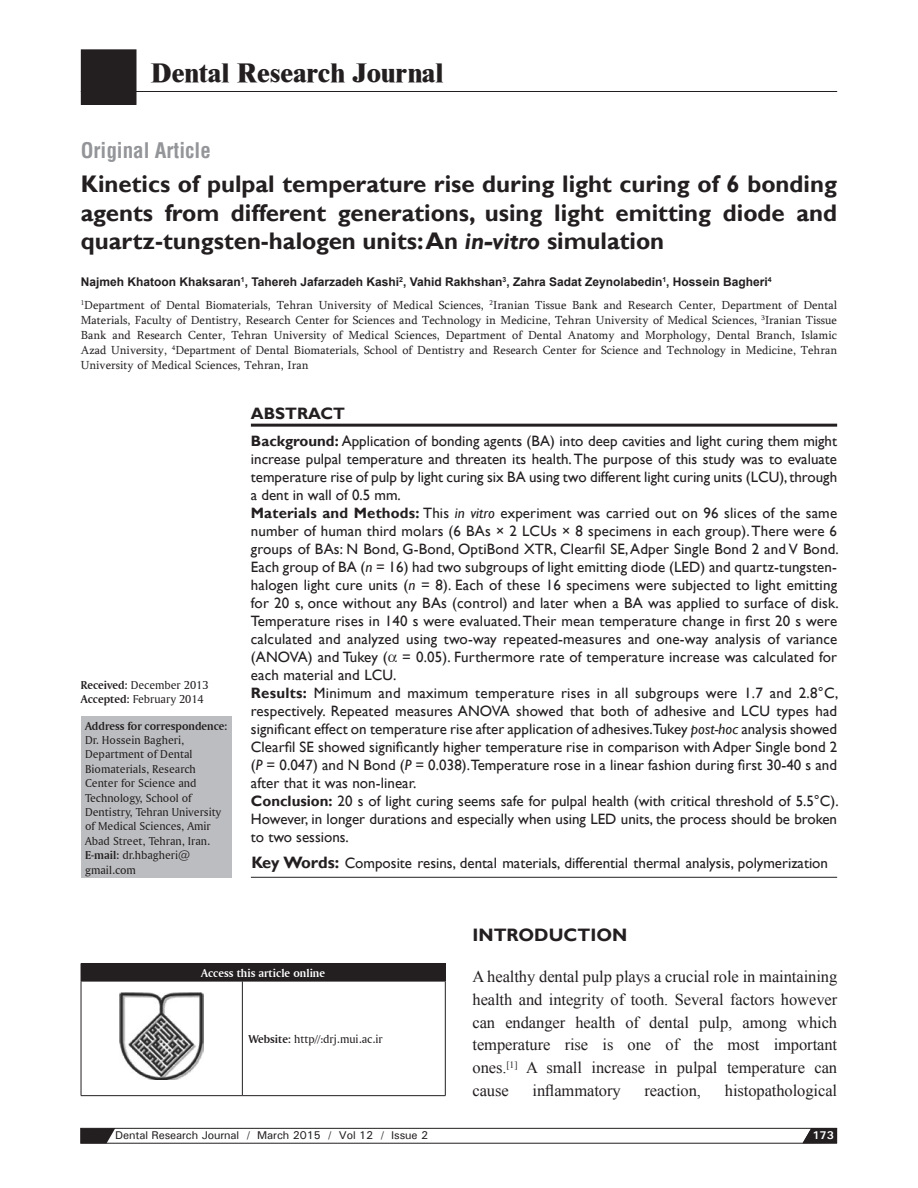
<style>
.page{position:relative;width:918px;height:1188px;background:#fff}
.page>*{position:absolute;margin:0;border:0;box-sizing:border-box;transform-origin:0 0}
.t1{font:800 27px "Times New Roman";color:#231f20}
.AT{font:700 24px/28.8px "Gill Sans";color:#231f20;text-align:justify}
.AH{font:700 condensed 21px "Helvetica";color:#939598}
.t2{font:700 18px "Gill Sans";color:#231f20}
.TX{font:16.5px/22.8px "Times New Roman";letter-spacing:-.005em;color:#231f20;text-align:justify}
.ABSH{font:700 16.5px "Gill Sans";color:#231f20}
.ABS{font:15px/18px "Gill Sans";color:#231f20;text-align:justify}
.KWD{font:15px "Gill Sans";color:#231f20}
.AFF{font:12px/15px "Sylfaen";color:#231f20;text-align:justify}
.ADD{font:12px/14.4px "Amerigo BT Roman A";color:#231f20}
.AU{font:700 12px "Arial";color:#231f20}
.HIS{font:12px "Amerigo BT Roman A";color:#231f20}
.Web{font:12px "Amerigo BT Roman A";color:#231f20}
.AAO{font:12px "Amerigo BT Bold A";color:#fff}
.RF_Verso{font:500 11.25px "Univers";letter-spacing:-.01em;color:#231f20}
.t3{font:700 11.25px "Univers";color:#fff}
.s1{font-style:italic}
.s2{font-weight:700}
.s3{font-weight:700;font-size:16.5px}
.s4{font-family:"Amerigo BT Bold A"}
</style>
<div class="page">
<hr style="left:81px;top:91px;width:756px;height:1px;background:#231f20">
<div style="left:81px;top:50px;width:55px;height:54px;background:#231f20"></div>
<div style="left:81px;top:49px;width:56px;height:56px;border:1px solid #231f20"></div>
<svg style="left:80px;top:1128px;width:757px;height:16px"></svg>
<hr style="left:251px;top:424px;width:586px;height:3px;background:#231f20">
<hr style="left:251px;top:877px;width:586px;height:1px;background:#231f20">
<div style="left:81px;top:716px;width:151px;height:162px;background:#bcbdc0"></div>
<div style="left:81px;top:963px;width:364px;height:18px;background:#231f20"></div>
<svg style="left:445px;top:964px;width:1px;height:17px"></svg>
<hr style="left:81px;top:981px;width:1px;height:114px;background:#231f20">
<hr style="left:81px;top:981px;width:161px;height:1px;background:#231f20">
<hr style="left:81px;top:1095px;width:161px;height:1px;background:#231f20">
<hr style="left:242px;top:981px;width:1px;height:114px;background:#231f20">
<hr style="left:242px;top:981px;width:203px;height:1px;background:#231f20">
<hr style="left:445px;top:981px;width:1px;height:114px;background:#231f20">
<hr style="left:242px;top:1095px;width:203px;height:1px;background:#231f20">
<img style="left:119px;top:993px;width:85px;height:86px">
<p class="t1" style="left:151px;top:57px;width:294px">Dental Research Journal</p>
<p class="AH" style="left:81px;top:136px;width:132px">Original Article</p>
<p class="AT" style="left:81px;top:170px;width:758px">Kinetics of pulpal temperature rise during light curing of 6 bonding agents from different generations, using light emitting diode and quartz-tungsten-halogen units: An <span class="s1">in-vitro</span> simulation</p>
<p class="AU" style="left:81px;top:274px;width:692px">Najmeh Khatoon Khaksaran<sup>1</sup>, Tahereh Jafarzadeh Kashi<sup>2</sup>, Vahid Rakhshan<sup>3</sup>, Zahra Sadat Zeynolabedin<sup>1</sup>, Hossein Bagheri<sup>4</sup></p>
<p class="AFF" style="left:81px;top:297px;width:758px"><sup>1</sup>Department of Dental Biomaterials, Tehran University of Medical Sciences, <sup>2</sup>Iranian Tissue Bank and Research Center, Department of Dental Materials, Faculty of Dentistry, Research Center for Sciences and Technology in Medicine, Tehran University of Medical Sciences, <sup>3</sup>Iranian Tissue Bank and Research Center, Tehran University of Medical Sciences, Department of Dental Anatomy and Morphology, Dental Branch, Islamic Azad University, <sup>4</sup>Department of Dental Biomaterials, School of Dentistry and Research Center for Science and Technology in Medicine, Tehran University of Medical Sciences, Tehran, Iran</p>
<p class="ABSH" style="left:251px;top:404px;width:96px">ABSTRACT</p>
<p class="ABS" style="left:251px;top:432px;width:588px"><span class="s2">Background:</span> Application of bonding agents (BA) into deep cavities and light curing them might increase pulpal temperature and threaten its health. The purpose of this study was to evaluate temperature rise of pulp by light curing six BA using two different light curing units (LCU), through a dent in wall of 0.5 mm.</p>
<p class="ABS" style="left:251px;top:504px;width:589px"><span class="s2">Materials and Methods:</span> This <span class="s1">in vitro</span> experiment was carried out on 96 slices of the same number of human third molars (6 BAs × 2 LCUs × 8 specimens in each group). There were 6 groups of BAs: N Bond, G-Bond, OptiBond XTR, Clearfil SE, Adper Single Bond 2 and V Bond.<br>Each group of BA (<span class="s1">n</span> = 16) had two subgroups of light emitting diode (LED) and quartz-tungsten&shy;halogen light cure units (<span class="s1">n</span> = 8). Each of these 16 specimens were subjected to light emitting for 20 s, once without any BAs (control) and later when a BA was applied to surface of disk.<br>Temperature rises in 140 s were evaluated. Their mean temperature change in first 20 s were calculated and analyzed using two-way repeated-measures and one-way analysis of variance (ANOVA) and Tukey ( = 0.05). Furthermore rate of temperature increase was calculated for each material and LCU.</p>
<p class="ABS" style="left:251px;top:684px;width:589px"><span class="s2">Results:</span> Minimum and maximum temperature rises in all subgroups were 1.7 and 2.8°C, respectively. Repeated measures ANOVA showed that both of adhesive and LCU types had significant effect on temperature rise after application of adhesives.Tukey <span class="s1">post-hoc</span> analysis showed Clearfil SE showed significantly higher temperature rise in comparison with Adper Single bond 2 (<span class="s1">P</span> = 0.047) and N Bond (<span class="s1">P</span> = 0.038).Temperature rose in a linear fashion during first 30-40 s and after that it was non-linear.</p>
<p class="ABS" style="left:251px;top:792px;width:589px"><span class="s2">Conclusion:</span> 20 s of light curing seems safe for pulpal health (with critical threshold of 5.5°C).<br>However, in longer durations and especially when using LED units, the process should be broken to two sessions.</p>
<p class="KWD" style="left:251px;top:855px;width:578px"><span class="s3">Key Words:</span> Composite resins, dental materials, differential thermal analysis, polymerization</p>
<p class="HIS" style="left:81px;top:678px;width:129px"><span class="s4">Received:</span> December 2013</p>
<p class="HIS" style="left:81px;top:692px;width:124px"><span class="s4">Accepted:</span> February 2014</p>
<p class="ADD" style="left:85px;top:718px;width:144px"><span class="s4">Address for correspondence:<br></span>Dr. Hossein Bagheri,<br>Department of Dental<br>Biomaterials, Research<br>Center for Science and<br>Technology, School of<br>Dentistry, Tehran University of Medical Sciences, Amir<br>Abad Street, Tehran, Iran.<br><span class="s4">E-mail:</span> dr.hbagheri@ gmail.com</p>
<p class="AAO" style="left:201px;top:966px;width:125px">Access this article online</p>
<p class="Web" style="left:248px;top:1032px;width:136px"><span class="s4">Website:</span> http//:drj.mui.ac.ir</p>
<h1 class="t2" style="left:472px;top:924px;width:156px">INTRODUCTION</h1>
<p class="TX" style="left:472px;top:965px;width:366px">A healthy dental pulp plays a crucial role in maintaining health and integrity of tooth. Several factors however can endanger health of dental pulp, among which temperature rise is one of the most important ones.<sup>[1]</sup> A small increase in pulpal temperature can cause</p>
<p class="TX" style="left:533px;top:1079px;width:90px">inflammatory</p>
<p class="TX" style="left:644px;top:1079px;width:58px">reaction,</p>
<p class="TX" style="left:725px;top:1079px;width:114px">histopathological</p>
<p class="RF_Verso" style="left:115px;top:1128px;width:314px">Dental Research Journal / March 2015 / Vol 12 / Issue 2</p>
<p class="t3" style="left:813px;top:1128px;width:23px">173</p>
</div>
